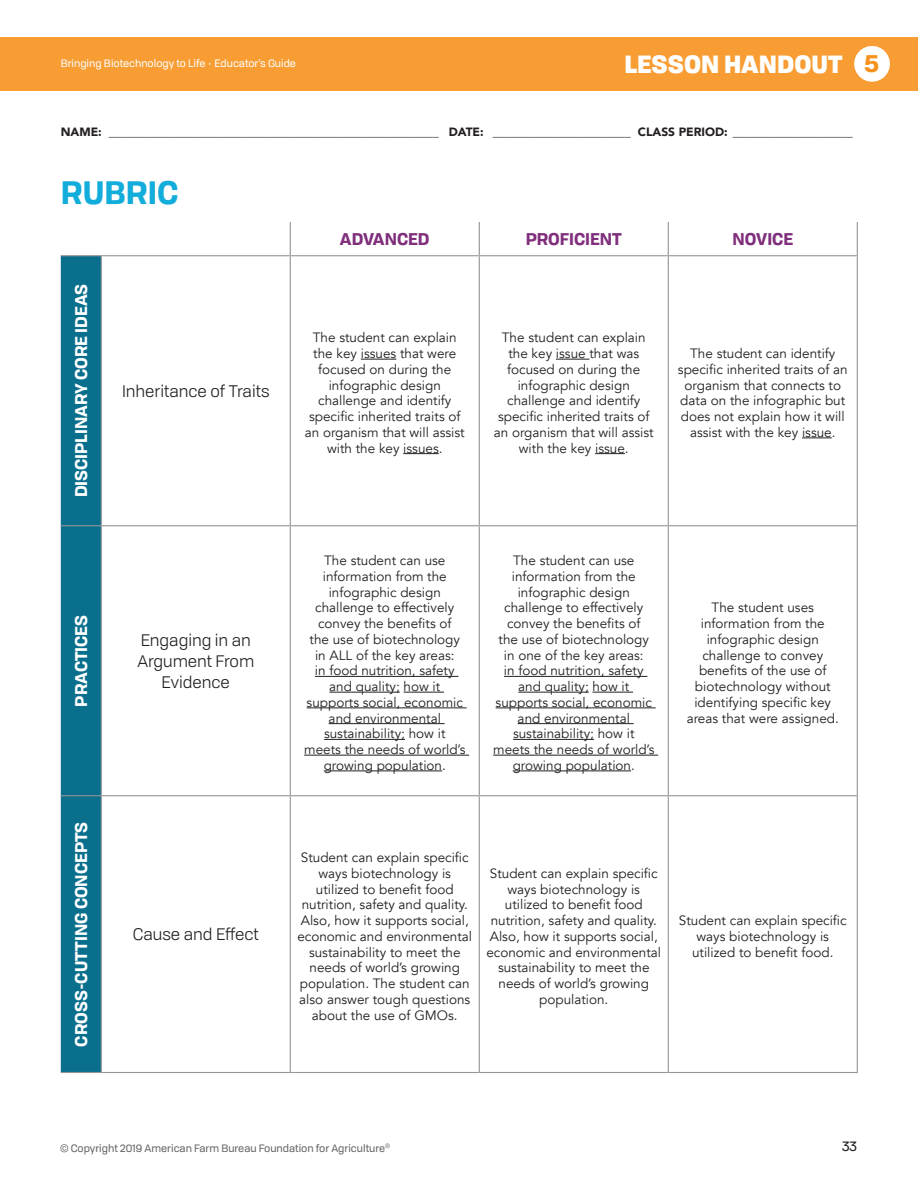
<style>
.page{position:relative;width:918px;height:1188px;background:#fff}
.page>*{position:absolute;margin:0;border:0;box-sizing:border-box;transform-origin:0 0}
.Lesson_Handout_Heade{font:700 31.5px "Tofino Personal";color:#13addb}
.t1{font:900 24px "Tofino Personal";color:#fff}
.text_-_large{font:700 24px "Tofino Personal";color:#f7931d}
.text_-_medium{font:16.5px/21px "Tofino Personal";color:#231f20;text-align:center}
.text_-_medium-2{font:700 16.5px "Tofino Personal";color:#fff}
.text_-_medium-3{font:700 16.5px "Tofino Personal";color:#802f7c}
.text_-_small{font:13.5px/15.8px "Avenir";color:#231f20;text-align:center}
.t2{font:13.5px "Tofino Personal";color:#231f20}
.t3{font:900 12px "Avenir";color:#231f20}
.t4{font:10.5px "Tofino Personal";color:#636366}
.t5{font:10.5px "Tofino Personal";color:#fff}
</style>
<div class="page">
<div style="left:0;top:37px;width:918px;height:54px;background:#f89d33"></div>
<div style="left:854px;top:46px;width:36px;height:36px;background:#fff;border-radius:50%"></div>
<div style="left:61px;top:256px;width:40px;height:816px;background:#0a6f8d"></div>
<hr style="left:101px;top:255px;width:189px;height:1px;background:#939598">
<hr style="left:101px;top:256px;width:1px;height:269px;background:#939598">
<hr style="left:290px;top:255px;width:189px;height:1px;background:#939598">
<hr style="left:290px;top:256px;width:1px;height:269px;background:#939598">
<hr style="left:479px;top:255px;width:189px;height:1px;background:#939598">
<hr style="left:479px;top:256px;width:1px;height:269px;background:#939598">
<hr style="left:668px;top:255px;width:190px;height:1px;background:#939598">
<hr style="left:668px;top:256px;width:1px;height:269px;background:#939598">
<hr style="left:857px;top:256px;width:1px;height:269px;background:#939598">
<hr style="left:101px;top:525px;width:189px;height:1px;background:#939598">
<hr style="left:101px;top:526px;width:1px;height:269px;background:#939598">
<hr style="left:290px;top:525px;width:189px;height:1px;background:#939598">
<hr style="left:290px;top:526px;width:1px;height:269px;background:#939598">
<hr style="left:479px;top:525px;width:189px;height:1px;background:#939598">
<hr style="left:479px;top:526px;width:1px;height:269px;background:#939598">
<hr style="left:668px;top:525px;width:190px;height:1px;background:#939598">
<hr style="left:668px;top:526px;width:1px;height:269px;background:#939598">
<hr style="left:857px;top:526px;width:1px;height:269px;background:#939598">
<hr style="left:101px;top:795px;width:189px;height:1px;background:#939598">
<hr style="left:101px;top:796px;width:1px;height:276px;background:#939598">
<hr style="left:290px;top:795px;width:189px;height:1px;background:#939598">
<hr style="left:290px;top:796px;width:1px;height:276px;background:#939598">
<hr style="left:479px;top:795px;width:189px;height:1px;background:#939598">
<hr style="left:479px;top:796px;width:1px;height:276px;background:#939598">
<hr style="left:668px;top:795px;width:190px;height:1px;background:#939598">
<hr style="left:668px;top:796px;width:1px;height:276px;background:#939598">
<hr style="left:857px;top:796px;width:1px;height:276px;background:#939598">
<hr style="left:101px;top:1072px;width:189px;height:1px;background:#939598">
<hr style="left:290px;top:1072px;width:189px;height:1px;background:#939598">
<hr style="left:479px;top:1072px;width:189px;height:1px;background:#939598">
<hr style="left:668px;top:1072px;width:190px;height:1px;background:#939598">
<hr style="left:290px;top:222px;width:1px;height:33px;background:#939598">
<hr style="left:479px;top:222px;width:1px;height:33px;background:#939598">
<hr style="left:668px;top:222px;width:1px;height:33px;background:#939598">
<hr style="left:857px;top:222px;width:1px;height:33px;background:#939598">
<hr style="left:61px;top:255px;width:40px;height:1px;background:#939598">
<hr style="left:61px;top:525px;width:40px;height:1px;background:#939598">
<hr style="left:61px;top:795px;width:40px;height:1px;background:#939598">
<hr style="left:61px;top:1072px;width:40px;height:1px;background:#939598">
<hr style="left:361px;top:359px;width:35px;height:1px;background:#231f20">
<hr style="left:403px;top:453px;width:36px;height:1px;background:#231f20">
<hr style="left:556px;top:359px;width:33px;height:1px;background:#231f20">
<hr style="left:595px;top:453px;width:30px;height:1px;background:#231f20">
<hr style="left:802px;top:438px;width:30px;height:1px;background:#231f20">
<hr style="left:315px;top:676px;width:143px;height:1px;background:#231f20">
<hr style="left:329px;top:692px;width:71px;height:1px;background:#231f20">
<hr style="left:404px;top:692px;width:40px;height:1px;background:#231f20">
<hr style="left:307px;top:708px;width:160px;height:1px;background:#231f20">
<hr style="left:329px;top:723px;width:116px;height:1px;background:#231f20">
<hr style="left:324px;top:739px;width:81px;height:1px;background:#231f20">
<hr style="left:304px;top:755px;width:165px;height:1px;background:#231f20">
<hr style="left:324px;top:771px;width:118px;height:1px;background:#231f20">
<hr style="left:504px;top:676px;width:143px;height:1px;background:#231f20">
<hr style="left:518px;top:692px;width:71px;height:1px;background:#231f20">
<hr style="left:593px;top:692px;width:40px;height:1px;background:#231f20">
<hr style="left:496px;top:708px;width:160px;height:1px;background:#231f20">
<hr style="left:518px;top:723px;width:116px;height:1px;background:#231f20">
<hr style="left:513px;top:739px;width:81px;height:1px;background:#231f20">
<hr style="left:493px;top:755px;width:165px;height:1px;background:#231f20">
<hr style="left:513px;top:771px;width:118px;height:1px;background:#231f20">
<p class="t5" style="left:61px;top:56px;width:237px">Bringing Biotechnology to Life • Educator’s Guide</p>
<h2 class="t1" style="left:625px;top:44px;width:219px">LESSON HANDOUT</h2>
<p class="text_-_large" style="left:864px;top:43px;width:16px">5</p>
<p class="t3" style="left:61px;top:122px;width:793px">NAME: _______________________________________________________ DATE: _______________________ CLASS PERIOD: ____________________</p>
<p class="Lesson_Handout_Heade" style="left:61px;top:167px;width:119px">RUBRIC</p>
<p class="text_-_medium-2" style="left:68px;top:497px;width:215px;rotate:-90deg">DISCIPLINARY CORE IDEAS</p>
<p class="text_-_medium" style="left:122px;top:380px;width:149px">Inheritance of Traits</p>
<p class="text_-_medium-3" style="left:340px;top:226px;width:91px">ADVANCED</p>
<p class="text_-_medium-3" style="left:526px;top:226px;width:98px">PROFICIENT</p>
<p class="text_-_medium-3" style="left:732px;top:226px;width:62px">NOVICE</p>
<p class="text_-_small" style="left:305px;top:330px;width:161px">The student can explain the key issues that were focused on during the infographic design challenge and identify specific inherited traits of an organism that will assist with the key issues.</p>
<p class="text_-_small" style="left:494px;top:330px;width:161px">The student can explain the key issue that was focused on during the infographic design challenge and identify specific inherited traits of an organism that will assist with the key issue.</p>
<p class="text_-_small" style="left:678px;top:346px;width:171px">The student can identify specific inherited traits of an organism that connects to data on the infographic but does not explain how it will assist with the key issue.</p>
<p class="text_-_medium-2" style="left:68px;top:707px;width:93px;rotate:-90deg">PRACTICES</p>
<p class="text_-_medium-2" style="left:68px;top:1047px;width:226px;rotate:-90deg">CROSS-CUTTING CONCEPTS</p>
<p class="text_-_medium" style="left:137px;top:629px;width:118px">Engaging in an<br>Argument From<br>Evidence</p>
<p class="text_-_medium" style="left:133px;top:923px;width:128px">Cause and Effect</p>
<p class="text_-_small" style="left:304px;top:553px;width:163px">The student can use information from the infographic design challenge to effectively convey the benefits of<br>the use of biotechnology in ALL of the key areas:<br>in food nutrition, safety and quality; how it supports social, economic and environmental sustainability; how it meets the needs of world’s growing population.</p>
<p class="text_-_small" style="left:493px;top:553px;width:163px">The student can use information from the infographic design challenge to effectively convey the benefits of<br>the use of biotechnology in one of the key areas:<br>in food nutrition, safety and quality; how it supports social, economic and environmental sustainability; how it meets the needs of world’s growing population.</p>
<p class="text_-_small" style="left:687px;top:600px;width:154px">The student uses information from the infographic design challenge to convey benefits of the use of biotechnology without identifying specific key areas that were assigned.</p>
<p class="text_-_small" style="left:297px;top:850px;width:176px">Student can explain specific ways biotechnology is utilized to benefit food nutrition, safety and quality.<br>Also, how it supports social, economic and environmental sustainability to meet the needs of world’s growing population. The student can also answer tough questions about the use of GMOs.</p>
<p class="text_-_small" style="left:486px;top:866px;width:176px">Student can explain specific ways biotechnology is utilized to benefit food nutrition, safety and quality.<br>Also, how it supports social, economic and environmental sustainability to meet the needs of world’s growing population.</p>
<p class="text_-_small" style="left:679px;top:913px;width:169px">Student can explain specific ways biotechnology is utilized to benefit food.</p>
<p class="t4" style="left:60px;top:1140px;width:332px">© Copyright 2019 American Farm Bureau Foundation for Agriculture<sup>®</sup></p>
<p class="t2" style="left:842px;top:1136px;width:17px">33</p>
</div>
